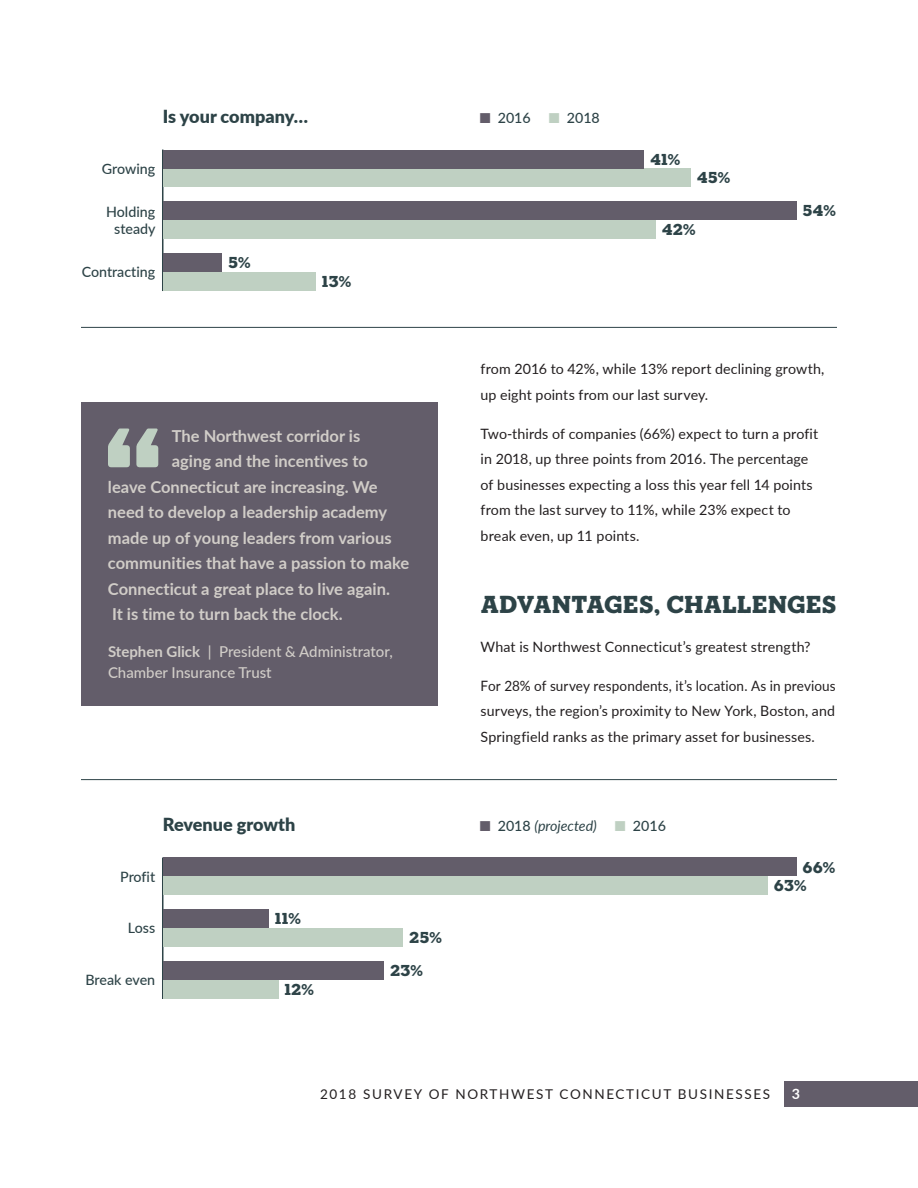
<style>
.page{position:relative;width:918px;height:1188px;background:#fff}
.page>*{position:absolute;margin:0;border:0;box-sizing:border-box;transform-origin:0 0}
.t1{font:900 23.25px "Sonder Slab";letter-spacing:-.01em;color:#2d4347}
.t2{font:900 18px "Lato";color:#2d4347}
.t3{font:700 16.5px "Lato";color:#d1cdc8}
.t4{font:500 15px/21px "Lato";color:#d1cdc8}
.t5{font:900 15px "Sonder Slab";letter-spacing:-.005em;color:#2d4347}
.t6{font:14.25px/25.5px "Lato";letter-spacing:.005em;color:#231f20}
.t7{font:14.25px/25.5px "Lato";letter-spacing:.005em;color:#231f20;text-align:justify;scale:.95 1}
.t8{font:500 14.25px/16.5px "Lato";color:#2d4347;text-align:center}
.t9{font:italic 14.25px "Lato";color:#2d4347}
.t10{font:700 14.25px "Lato";color:#fff}
.t11{font:13.5px "Lato";letter-spacing:.12em;color:#231f20}
.s1{color:#635d6a}
.s2{color:#bfd0c2}
.s3{font-weight:700}
.s4{font-weight:500;font-style:normal}
</style>
<div class="page">
<div style="left:785px;top:1082px;width:133px;height:25px;background:#635d6a"></div>
<hr style="left:162px;top:150px;width:1px;height:141px;background:#2d4347">
<div style="left:163px;top:168px;width:528px;height:19px;background:#bfd0c2"></div>
<div style="left:163px;top:272px;width:153px;height:19px;background:#bfd0c2"></div>
<div style="left:163px;top:150px;width:481px;height:18px;background:#635d6a"></div>
<div style="left:163px;top:253px;width:59px;height:19px;background:#635d6a"></div>
<div style="left:163px;top:220px;width:493px;height:19px;background:#bfd0c2"></div>
<div style="left:163px;top:201px;width:633px;height:19px;background:#635d6a"></div>
<div style="left:81px;top:402px;width:356px;height:303px;background:#635d6a"></div>
<svg style="left:108px;top:429px;width:50px;height:38px"></svg>
<hr style="left:81px;top:327px;width:756px;height:1px;background:#2d4347">
<hr style="left:81px;top:779px;width:756px;height:1px;background:#2d4347">
<hr style="left:162px;top:858px;width:1px;height:141px;background:#2d4347">
<div style="left:163px;top:876px;width:605px;height:19px;background:#bfd0c2"></div>
<div style="left:163px;top:980px;width:116px;height:19px;background:#bfd0c2"></div>
<div style="left:163px;top:858px;width:633px;height:18px;background:#635d6a"></div>
<div style="left:163px;top:961px;width:221px;height:19px;background:#635d6a"></div>
<div style="left:163px;top:928px;width:240px;height:19px;background:#bfd0c2"></div>
<div style="left:163px;top:909px;width:106px;height:19px;background:#635d6a"></div>
<p class="t2" style="left:163px;top:102px;width:147px">Is your company…</p>
<p class="t8" style="left:480px;top:109px;width:53px"><span class="s1">■</span> 2016</p>
<p class="t8" style="left:549px;top:109px;width:53px"><span class="s2">■</span> 2018</p>
<p class="t8" style="left:102px;top:160px;width:55px">Growing</p>
<p class="t8" style="left:106px;top:203px;width:51px">Holding steady</p>
<p class="t8" style="left:82px;top:263px;width:75px">Contracting</p>
<p class="t5" style="left:228px;top:256px;width:24px">5%</p>
<p class="t5" style="left:322px;top:275px;width:31px">13%</p>
<p class="t5" style="left:650px;top:152px;width:32px">41%</p>
<p class="t5" style="left:697px;top:171px;width:35px">45%</p>
<p class="t5" style="left:662px;top:223px;width:35px">42%</p>
<p class="t5" style="left:802px;top:204px;width:35px">54%</p>
<p class="t3" style="left:172px;top:424px;width:190px">The Northwest corridor is</p>
<p class="t3" style="left:172px;top:449px;width:198px">aging and the incentives to</p>
<p class="t3" style="left:108px;top:475px;width:271px">leave Connecticut are increasing. We</p>
<p class="t3" style="left:108px;top:500px;width:281px">need to develop a leadership academy</p>
<p class="t3" style="left:108px;top:526px;width:285px">made up of young leaders from various</p>
<p class="t3" style="left:108px;top:551px;width:303px">communities that have a passion to make</p>
<p class="t3" style="left:108px;top:577px;width:282px">Connecticut a great place to live again.</p>
<p class="t3" style="left:112px;top:602px;width:231px">It is time to turn back the clock.</p>
<p class="t4" style="left:108px;top:641px;width:286px"><span class="s3">Stephen Glick</span> | President &amp; Administrator,<br>Chamber Insurance Trust</p>
<p class="t6" style="left:481px;top:356px;width:345px">from 2016 to 42%, while 13% report declining growth, up eight points from our last survey.</p>
<p class="t6" style="left:481px;top:420px;width:339px">Two-thirds of companies (66%) expect to turn a profit in 2018, up three points from 2016. The percentage of businesses expecting a loss this year fell 14 points from the last survey to 11%, while 23% expect to break even, up 11 points.</p>
<h1 class="t1" style="left:481px;top:594px;width:358px">ADVANTAGES, CHALLENGES</h1>
<p class="t6" style="left:481px;top:633px;width:331px">What is Northwest Connecticut’s greatest strength?</p>
<p class="t7" style="left:481px;top:672px;width:375px">For 28% of survey respondents, it’s location. As in previous surveys, the region’s proximity to New York, Boston, and Springfield ranks as the primary asset for businesses.</p>
<p class="t2" style="left:163px;top:810px;width:134px">Revenue growth</p>
<p class="t9" style="left:480px;top:815px;width:119px"><span class="s1">■</span> <span class="s4">2018</span> (projected)</p>
<p class="t8" style="left:615px;top:816px;width:53px"><span class="s2">■</span> 2016</p>
<p class="t8" style="left:120px;top:868px;width:37px">Profit</p>
<p class="t8" style="left:128px;top:919px;width:29px">Loss</p>
<p class="t8" style="left:86px;top:971px;width:71px">Break even</p>
<p class="t5" style="left:275px;top:912px;width:28px">11%</p>
<p class="t5" style="left:285px;top:983px;width:31px">12%</p>
<p class="t5" style="left:409px;top:931px;width:34px">25%</p>
<p class="t5" style="left:390px;top:964px;width:35px">23%</p>
<p class="t5" style="left:802px;top:860px;width:34px">66%</p>
<p class="t5" style="left:774px;top:879px;width:35px">63%</p>
<p class="t11" style="left:320px;top:1085px;width:452px">2018 SURVEY OF NORTHWEST CONNECTICUT BUSINESSES</p>
<p class="t10" style="left:792px;top:1084px;width:10px">3</p>
</div>
